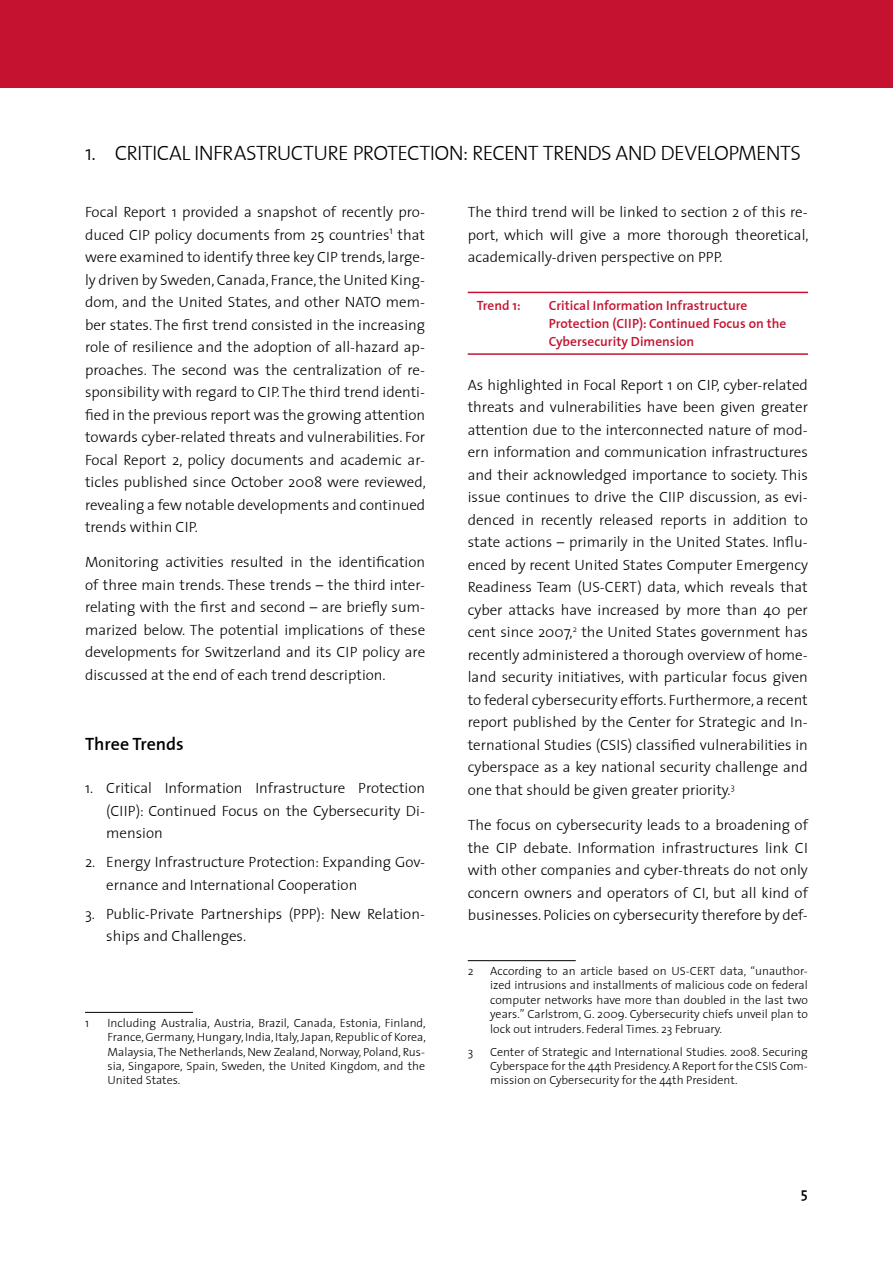
<style>
.page{position:relative;width:893px;height:1263px;background:#fff}
.page>*{position:absolute;margin:0;border:0;box-sizing:border-box;transform-origin:0 0}
._1_Hauptitel{font:300 21px "ETH";letter-spacing:-.03em;color:#000}
._1_Untertitel{font:600 18px "ETH";color:#000}
._2_Fliesstext{font:300 15px/22.5px "ETH";color:#000;text-align:justify}
.Auflistung-Zahlen{font:300 15px/22.5px "ETH";color:#000}
._2_Fliesstext-2{font:600 15px "ETH";color:#000}
._1_Titel_rot{font:600 13.5px/18px "ETH";color:#c41230}
.Footnote_Text{font:300 12px/14.4px "ETH";color:#000;text-align:justify}
</style>
<div class="page">
<div style="left:0;top:0;width:893px;height:88px;background:#c41230"></div>
<hr style="left:468px;top:960px;width:108px;height:1px;background:#000">
<hr style="left:85px;top:1012px;width:108px;height:1px;background:#000">
<hr style="left:468px;top:292px;width:340px;height:1px;background:#c41230">
<hr style="left:468px;top:353px;width:340px;height:2px;background:#c41230">
<p class="_1_Hauptitel" style="left:85px;top:136px;width:717px">1. CRITICAL INFRASTRUCTURE PROTECTION: RECENT TRENDS AND DEVELOPMENTS</p>
<p class="_2_Fliesstext" style="left:85px;top:200px;width:342px">Focal Report 1 provided a snapshot of recently pro&shy;duced CIP policy documents from 25 countries<sup>1</sup> that were examined to identify three key CIP trends, large&shy;ly driven by Sweden,Canada, France,the United King&shy;dom, and the United States, and other NATO mem&shy;ber states. The first trend consisted in the increasing role of resilience and the adoption of all-hazard ap&shy;proaches. The second was the centralization of re&shy;sponsibility with regard to CIP.The third trend identi&shy;fied in the previous report was the growing attention towards cyber-related threats and vulnerabilities. For Focal Report 2, policy documents and academic ar&shy;ticles published since October 2008 were reviewed, revealing a few notable developments and continued trends within CIP.</p>
<p class="_2_Fliesstext" style="left:85px;top:551px;width:342px">Monitoring activities resulted in the identification of three main trends. These trends – the third inter&shy;relating with the first and second – are briefly sum&shy;marized below. The potential implications of these developments for Switzerland and its CIP policy are discussed at the end of each trend description.</p>
<p class="_1_Untertitel" style="left:85px;top:728px;width:100px">Three Trends</p>
<p class="Auflistung-Zahlen" style="left:106px;top:776px;width:320px;text-align:justify;text-indent:-21px">1. Critical Information Infrastructure Protection (CIIP): Continued Focus on the Cybersecurity Di&shy;mension</p>
<p class="Auflistung-Zahlen" style="left:106px;top:850px;width:320px;text-indent:-21px">2. Energy Infrastructure Protection: Expanding Gov&shy;ernance and International Cooperation</p>
<p class="Auflistung-Zahlen" style="left:106px;top:902px;width:320px;text-indent:-21px">3. Public-Private Partnerships (PPP): New Relation&shy;ships and Challenges.</p>
<p class="Footnote_Text" style="left:85px;top:1015px;width:6px">1</p>
<p class="Footnote_Text" style="left:108px;top:1015px;width:320px">Including Australia, Austria, Brazil, Canada, Estonia, Finland, France, Germany, Hungary, India, Italy, Japan, Republic of Korea, Malaysia,The Netherlands, New Zealand, Norway, Poland, Rus&shy;sia, Singapore, Spain, Sweden, the United Kingdom, and the United States.</p>
<p class="_2_Fliesstext" style="left:468px;top:200px;width:342px">The third trend will be linked to section 2 of this re&shy;port, which will give a more thorough theoretical, academically-driven perspective on PPP.</p>
<p class="_1_Titel_rot" style="left:477px;top:296px;width:46px">Trend 1:</p>
<p class="_1_Titel_rot" style="left:549px;top:296px;width:239px">Critical Information Infrastructure<br>Protection (CIIP): Continued Focus on the<br>Cybersecurity Dimension</p>
<p class="_2_Fliesstext" style="left:468px;top:373px;width:342px">As highlighted in Focal Report 1 on CIP, cyber-related threats and vulnerabilities have been given greater attention due to the interconnected nature of mod&shy;ern information and communication infrastructures and their acknowledged importance to society. This issue continues to drive the CIIP discussion, as evi&shy;denced in recently released reports in addition to state actions – primarily in the United States. Influ&shy;enced by recent United States Computer Emergency Readiness Team (US-CERT) data, which reveals that cyber attacks have increased by more than 40 per cent since 2007,<sup>2</sup> the United States government has recently administered a thorough overview of home&shy;land security initiatives, with particular focus given to federal cybersecurity efforts. Furthermore, a recent report published by the Center for Strategic and In&shy;ternational Studies (CSIS) classified vulnerabilities in cyberspace as a key national security challenge and one that should be given greater priority.<sup>3</sup></p>
<p class="_2_Fliesstext" style="left:468px;top:813px;width:342px">The focus on cybersecurity leads to a broadening of the CIP debate. Information infrastructures link CI with other companies and cyber-threats do not only concern owners and operators of CI, but all kind of businesses. Policies on cybersecurity therefore by def-</p>
<p class="Footnote_Text" style="left:468px;top:963px;width:7px">2</p>
<p class="Footnote_Text" style="left:490px;top:963px;width:319px">According to an article based on US-CERT data, “unauthor&shy;ized intrusions and installments of malicious code on federal computer networks have more than doubled in the last two years.” Carlstrom, G. 2009. Cybersecurity chiefs unveil plan to lock out intruders. Federal Times. 23 February.</p>
<p class="Footnote_Text" style="left:468px;top:1044px;width:7px">3</p>
<p class="Footnote_Text" style="left:490px;top:1044px;width:319px">Center of Strategic and International Studies. 2008. Securing Cyberspace for the 44th Presidency. A Report for the CSIS Com&shy;mission on Cybersecurity for the 44th President.</p>
<p class="_2_Fliesstext-2" style="left:801px;top:1180px;width:8px">5</p>
</div>
